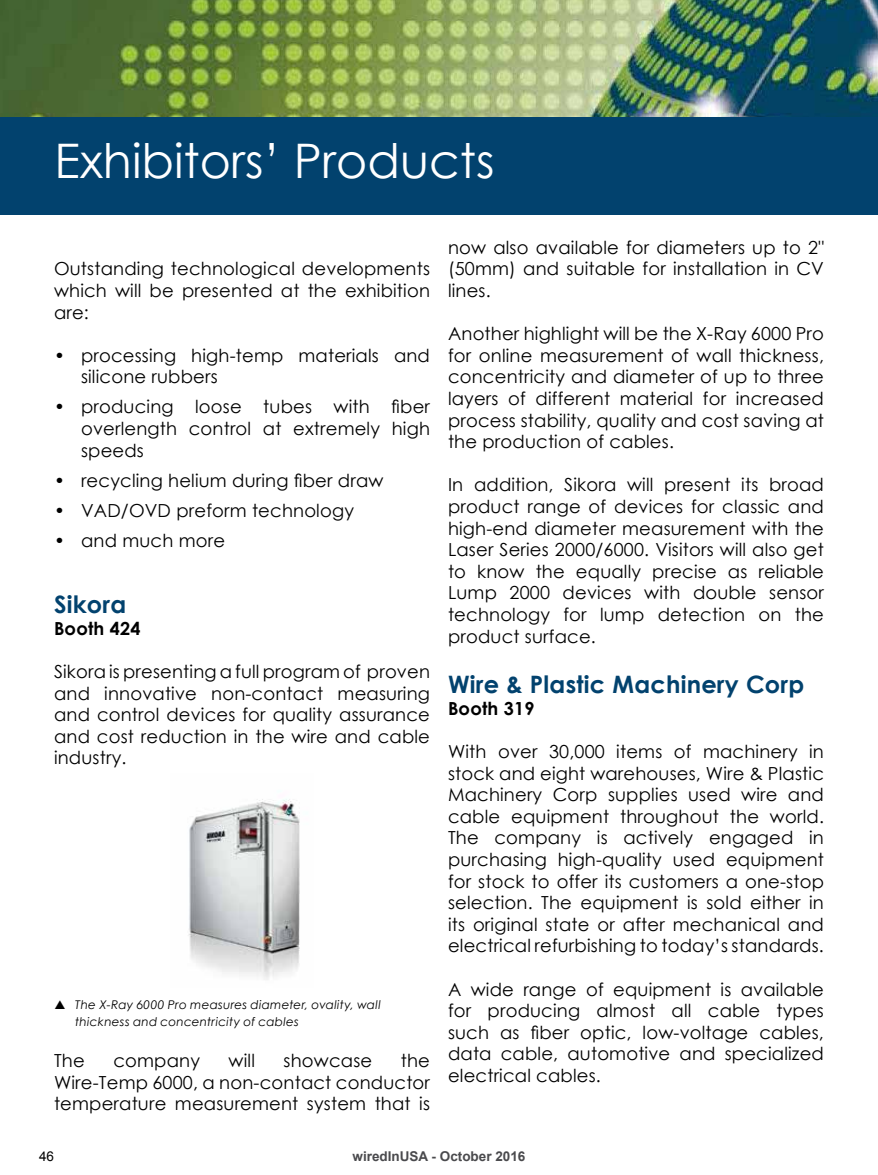
<style>
.page{position:relative;width:878px;height:1175px;background:#fff}
.page>*{position:absolute;margin:0;border:0;box-sizing:border-box;transform-origin:0 0}
.t1{font:47.55px "Century Gothic";color:#fff}
.t2{font:700 24px "Century Gothic";letter-spacing:.01em;color:#02426e}
.t3{font:18px/21.6px "Century Gothic";letter-spacing:.01em;color:#000;text-align:justify}
.t4{font:700 18px "Century Gothic";letter-spacing:.01em;color:#000}
.t5{font:700 13.5px "Arial";color:#4a4a4d}
.t6{font:13.5px "Arial";color:#000}
.t7{font:italic 12px/16.5px "Century Gothic";letter-spacing:.02em;color:#000}
</style>
<div class="page">
<img style="left:0;top:0;width:878px;height:117px">
<div style="left:0;top:117px;width:878px;height:97px;background:#02426e"></div>
<img style="left:188px;top:799px;width:112px;height:181px">
<h1 class="t1" style="left:55px;top:128px;width:441px">Exhibitors’ Products</h1>
<p class="t3" style="left:54px;top:258px;width:377px">Outstanding technological developments which will be presented at the exhibition are:</p>
<p class="t3" style="left:81px;top:344px;width:350px;text-indent:-27px">• processing high-temp materials and silicone rubbers</p>
<p class="t3" style="left:81px;top:396px;width:350px;text-indent:-27px">• producing loose tubes with fiber overlength control at extremely high speeds</p>
<p class="t3" style="left:54px;top:469px;width:331px">• recycling helium during fiber draw</p>
<p class="t3" style="left:54px;top:499px;width:301px">• VAD/OVD preform technology</p>
<p class="t3" style="left:54px;top:529px;width:172px">• and much more</p>
<h2 class="t2" style="left:54px;top:586px;width:74px">Sikora</h2>
<p class="t4" style="left:54px;top:614px;width:88px">Booth 424</p>
<p class="t3" style="left:54px;top:660px;width:377px">Sikora is presenting a full program of proven and innovative non-contact measuring and control devices for quality assurance and cost reduction in the wire and cable industry.</p>
<p class="t7" style="left:75px;top:996px;width:307px">The X-Ray 6000 Pro measures diameter, ovality, wall thickness and concentricity of cables</p>
<p class="t3" style="left:54px;top:1049px;width:32px">The</p>
<p class="t3" style="left:113px;top:1049px;width:88px">company</p>
<p class="t3" style="left:229px;top:1049px;width:28px">will</p>
<p class="t3" style="left:283px;top:1049px;width:90px">showcase</p>
<p class="t3" style="left:54px;top:1049px;width:377px;text-indent:347px">the Wire-Temp 6000, a non-contact conductor temperature measurement system that is</p>
<p class="t3" style="left:448px;top:236px;width:377px">now also available for diameters up to 2" (50mm) and suitable for installation in CV lines.</p>
<p class="t3" style="left:448px;top:322px;width:377px">Another highlight will be the X-Ray 6000 Pro for online measurement of wall thickness, concentricity and diameter of up to three layers of different material for increased process stability, quality and cost saving at the production of cables.</p>
<p class="t3" style="left:448px;top:474px;width:377px">In addition, Sikora will present its broad product range of devices for classic and high-end diameter measurement with the Laser Series 2000/6000. Visitors will also get to know the equally precise as reliable Lump 2000 devices with double sensor technology for lump detection on the product surface.</p>
<h2 class="t2" style="left:448px;top:666px;width:358px">Wire &amp; Plastic Machinery Corp</h2>
<p class="t4" style="left:448px;top:694px;width:88px">Booth 319</p>
<p class="t3" style="left:448px;top:740px;width:377px">With over 30,000 items of machinery in stock and eight warehouses, Wire &amp; Plastic Machinery Corp supplies used wire and cable equipment throughout the world.<br>The company is actively engaged in purchasing high-quality used equipment for stock to offer its customers a one-stop selection. The equipment is sold either in its original state or after mechanical and electrical refurbishing to today’s standards.</p>
<p class="t3" style="left:448px;top:978px;width:377px">A wide range of equipment is available for producing almost all cable types such as fiber optic, low-voltage cables, data cable, automotive and specialized electrical cables.</p>
<p class="t6" style="left:39px;top:1147px;width:17px">46</p>
<p class="t5" style="left:352px;top:1147px;width:174px">wiredInUSA - October 2016</p>
</div>
